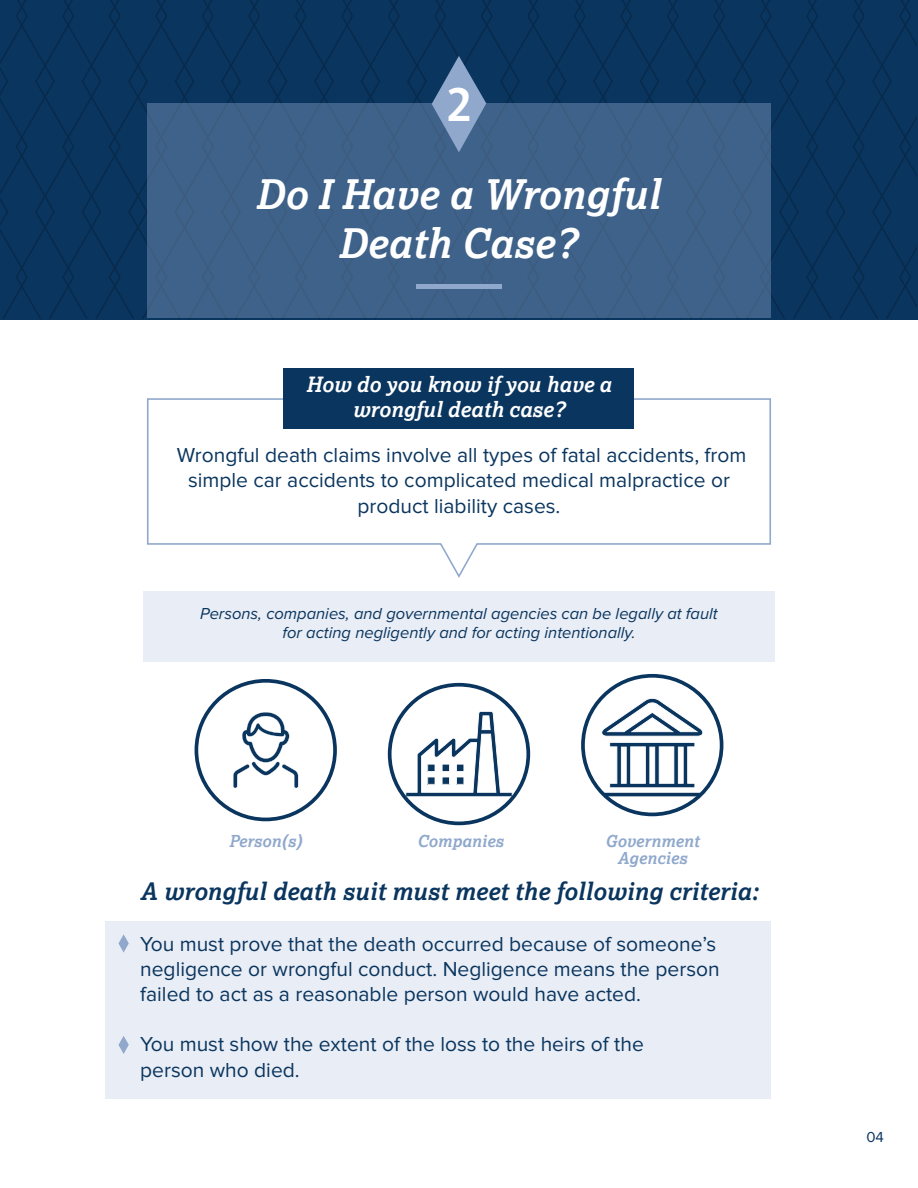
<style>
.page{position:relative;width:918px;height:1188px;background:#fff}
.page>*{position:absolute;margin:0;border:0;box-sizing:border-box;transform-origin:0 0}
.t1{font:700 46.5px "PT Mono";color:#fff}
.t2{font:italic 700 40.5px/48.6px "Lexia";color:#fff;text-align:center}
.t3{font:italic 700 24px "Lexia";color:#0a355e}
.t4{font:21px/25.2px "Proxima Nova";color:#0a355e}
.t5{font:italic 700 21px/25.2px "Lexia";color:#fff;text-align:center}
.t6{font:italic 16.5px/19.8px "Proxima Nova";color:#0a355e;text-align:center}
.t7{font:italic 700 16.35px/17px "Lexia";color:#8fa8cc;text-align:center}
.t8{font:15px "Proxima Nova";color:#0a355e}
</style>
<div class="page">
<svg style="left:147px;top:397px;width:624px;height:181px"></svg>
<svg style="left:0;top:0;width:916px;height:318px;background:#224971"></svg>
<hr style="left:416px;top:285px;width:86px;height:4px;background:#8fa8cc">
<div style="left:284px;top:369px;width:350px;height:60px;background:#0a355e"></div>
<div style="left:143px;top:591px;width:632px;height:70px;background:#e9edf5"></div>
<div style="left:106px;top:921px;width:665px;height:178px;background:#e9edf5"></div>
<svg style="left:405px;top:711px;width:108px;height:86px"></svg>
<div style="left:388px;top:683px;width:142px;height:142px;border:4px solid #0a355e;border-radius:50%"></div>
<svg style="left:601px;top:698px;width:103px;height:99px"></svg>
<div style="left:581px;top:674px;width:142px;height:142px;border:4px solid #0a355e;border-radius:50%"></div>
<svg style="left:233px;top:712px;width:65px;height:76px"></svg>
<div style="left:195px;top:679px;width:142px;height:142px;border:4px solid #0a355e;border-radius:50%"></div>
<svg style="left:119px;top:934px;width:10px;height:19px"></svg>
<svg style="left:119px;top:1036px;width:10px;height:18px"></svg>
<h1 class="t1" style="left:445px;top:77px;width:29px">2</h1>
<h2 class="t2" style="left:256px;top:169px;width:406px">Do I Have a Wrongful<br>Death Case?</h2>
<p class="t5" style="left:306px;top:371px;width:307px">How do you know if you have a wrongful death case?</p>
<p class="t4" style="left:177px;top:443px;width:571px;text-align:center">Wrongful death claims involve all types of fatal accidents, from simple car accidents to complicated medical malpractice or product liability cases.</p>
<p class="t6" style="left:200px;top:602px;width:519px">Persons, companies, and governmental agencies can be legally at fault for acting negligently and for acting intentionally.</p>
<p class="t7" style="left:229px;top:832px;width:75px">Person(s)</p>
<p class="t7" style="left:417px;top:832px;width:88px">Companies</p>
<p class="t7" style="left:605px;top:832px;width:96px">Government<br>Agencies</p>
<p class="t3" style="left:140px;top:876px;width:620px">A wrongful death suit must meet the following criteria:</p>
<p class="t4" style="left:140px;top:931px;width:581px">You must prove that the death occurred because of someone’s negligence or wrongful conduct. Negligence means the person failed to act as a reasonable person would have acted.</p>
<p class="t4" style="left:140px;top:1032px;width:505px">You must show the extent of the loss to the heirs of the person who died.</p>
<p class="t8" style="left:866px;top:1128px;width:19px">04</p>
</div>
